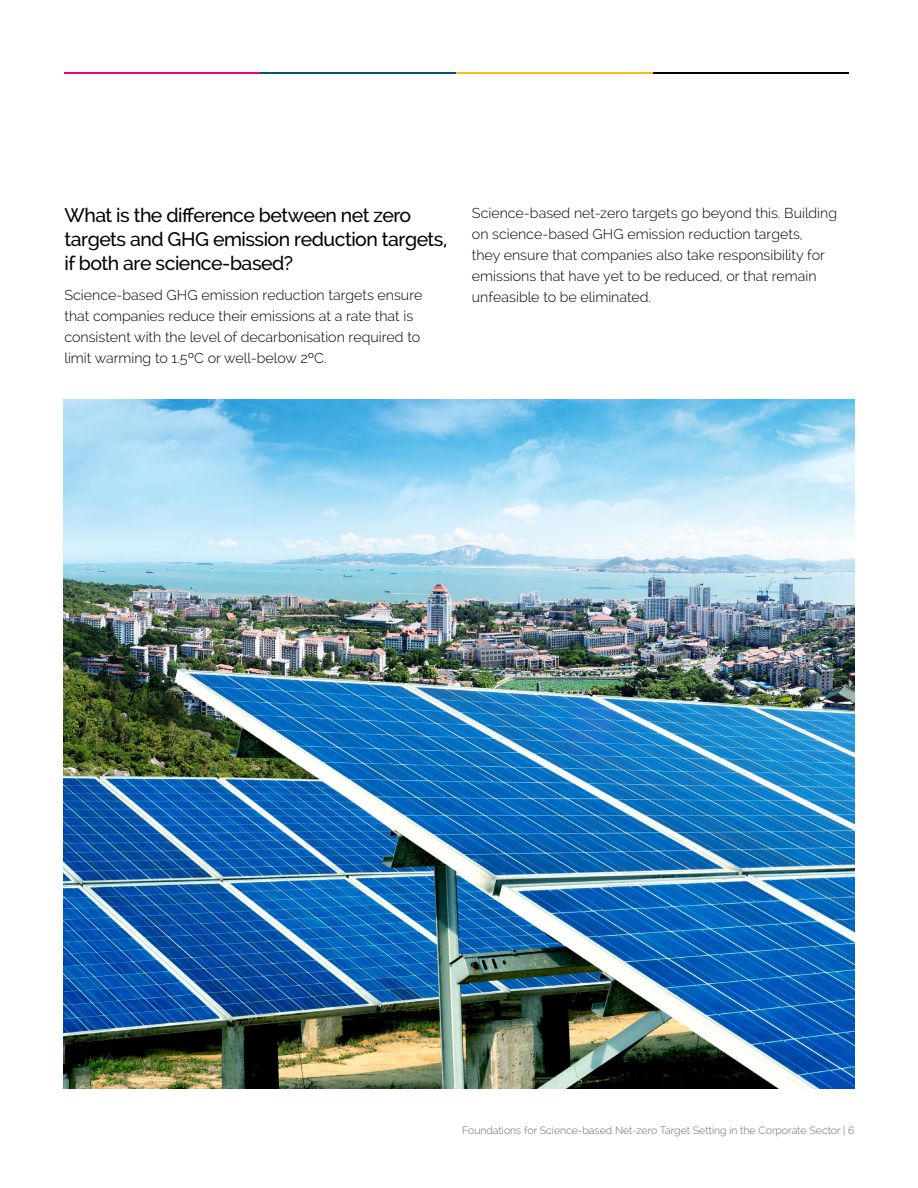
<style>
.page{position:relative;width:918px;height:1188px;background:#fff}
.page>*{position:absolute;margin:0;border:0;box-sizing:border-box;transform-origin:0 0}
.t1{font:500 19.5px/24px "Raleway";letter-spacing:-.025em;color:#000}
.t2{font:300 14.25px/21px "Raleway";color:#000}
.t3{font:300 10.5px "Raleway";color:#656b5f}
</style>
<div class="page">
<img style="left:64px;top:400px;width:791px;height:689px">
<hr style="left:64px;top:72px;width:197px;height:2px;background:#ec008c">
<hr style="left:260px;top:72px;width:197px;height:2px;background:#01556f">
<hr style="left:653px;top:72px;width:196px;height:2px;background:#030303">
<hr style="left:457px;top:72px;width:196px;height:2px;background:#fdb717">
<h1 class="t1" style="left:64px;top:204px;width:384px">What is the difference between net zero targets and GHG emission reduction targets, if both are science-based?</h1>
<p class="t2" style="left:64px;top:284px;width:360px">Science-based GHG emission reduction targets ensure that companies reduce their emissions at a rate that is consistent with the level of decarbonisation required to limit warming to 1.5ºC or well-below 2ºC.</p>
<p class="t2" style="left:472px;top:202px;width:367px">Science-based net-zero targets go beyond this. Building on science-based GHG emission reduction targets,<br>they ensure that companies also take responsibility for emissions that have yet to be reduced, or that remain unfeasible to be eliminated.</p>
<p class="t3" style="left:462px;top:1124px;width:394px">Foundations for Science-based Net-zero Target Setting in the Corporate Sector | 6</p>
</div>
